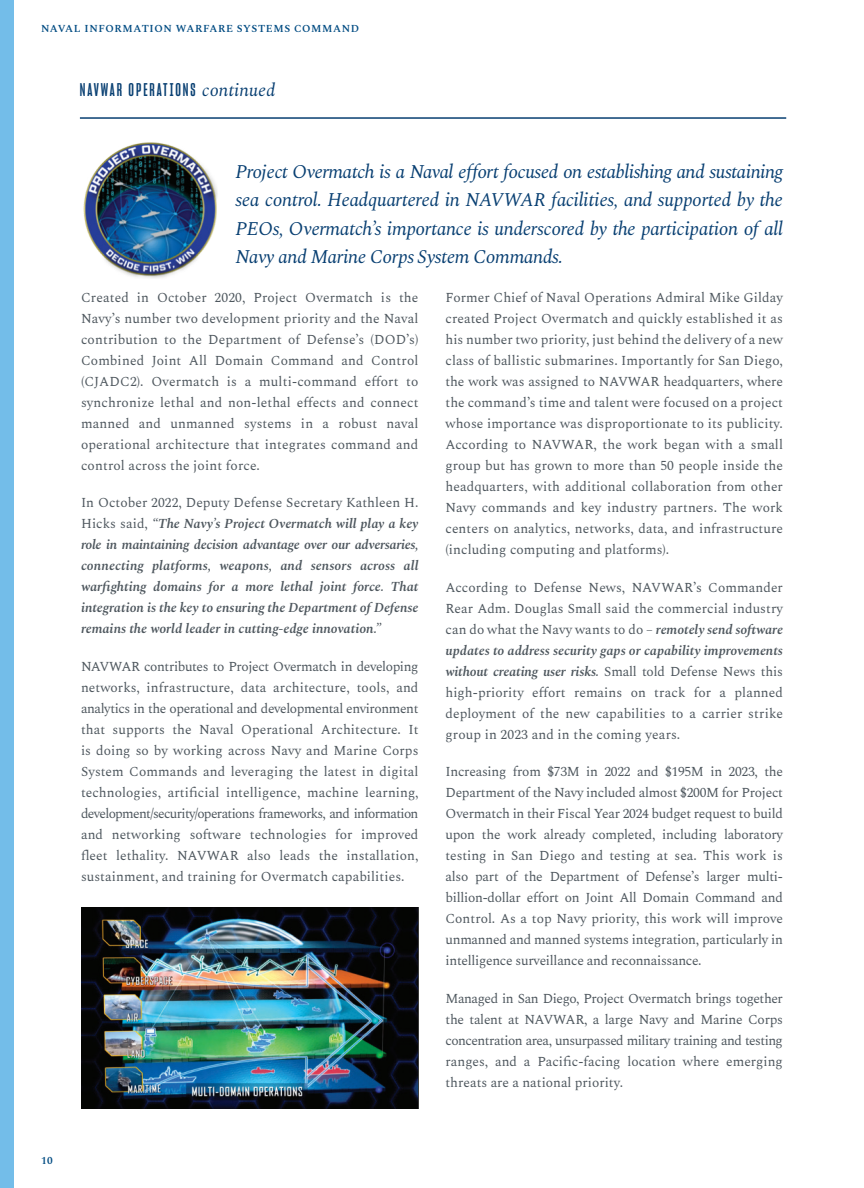
<style>
.page{position:relative;width:864px;height:1188px;background:#fff}
.page>*{position:absolute;margin:0;border:0;box-sizing:border-box;transform-origin:0 0}
.t1{font:italic 19.2px/28.5px "Spectral";letter-spacing:-.02em;color:#083f72;text-align:justify}
.t2{font:18px "Sharp Grotesk Sm Bold 11";letter-spacing:.11em;color:#083f72}
.t3{font:13.5px/21px "Spectral";letter-spacing:.005em;color:#4e575e;text-align:justify}
.t4{font:italic 600 13.5px/21px "Spectral";color:#4e575e;text-align:justify}
.t5{font:600 10.5px "Spectral";letter-spacing:.06em;color:#004b82}
.s1{font-family:"Spectral";font-style:italic}
.s2{font-weight:400;font-style:normal}
.s3{font-weight:600;font-style:italic}
</style>
<div class="page">
<div style="left:0;top:0;width:14px;height:1188px;background:#73bde9"></div>
<img style="left:81px;top:907px;width:337px;height:201px">
<hr style="left:80px;top:117px;width:706px;height:2px;background:#083f72">
<hr style="left:863px;top:0;width:1px;height:304px;background:#4e575e">
<hr style="left:863px;top:81px;width:1px;height:223px;background:#0072bc">
<img style="left:83px;top:142px;width:134px;height:136px">
<p class="t5" style="left:41px;top:21px;width:320px">NAVAL INFORMATION WARFARE SYSTEMS COMMAND</p>
<h2 class="t2" style="left:80px;top:79px;width:197px">NAVWAR OPERATIONS <span class="s1">continued</span></h2>
<p class="t1" style="left:235px;top:157px;width:549px">Project Overmatch is a Naval effort focused on establishing and sustaining sea control. Headquartered in NAVWAR facilities, and supported by the PEOs, Overmatch’s importance is underscored by the participation of all Navy and Marine Corps System Commands.</p>
<p class="t5" style="left:41px;top:1152px;width:13px">10</p>
<p class="t3" style="left:81px;top:287px;width:339px">Created in October 2020, Project Overmatch is the Navy’s number two development priority and the Naval contribution to the Department of Defense’s (DOD’s)<br>Combined Joint All Domain Command and Control (CJADC2). Overmatch is a multi-command effort to synchronize lethal and non-lethal effects and connect manned and unmanned systems in a robust naval operational architecture that integrates command and control across the joint force.</p>
<p class="t4" style="left:81px;top:493px;width:339px"><span class="s2">In October 2022, Deputy Defense Secretary Kathleen H.<br>Hicks said,</span> “The Navy’s Project Overmatch will play a key role in maintaining decision advantage over our adversaries, connecting platforms, weapons, and sensors across all warfighting domains for a more lethal joint force. That integration is the key to ensuring the Department of Defense remains the world leader in cutting-edge innovation.”</p>
<p class="t3" style="left:81px;top:656px;width:339px">NAVWAR contributes to Project Overmatch in developing networks, infrastructure, data architecture, tools, and analytics in the operational and developmental environment that supports the Naval Operational Architecture. It is doing so by working across Navy and Marine Corps System Commands and leveraging the latest in digital technologies, artificial intelligence, machine learning, development/security/operations frameworks, and information and networking software technologies for improved fleet lethality. NAVWAR also leads the installation, sustainment, and training for Overmatch capabilities.</p>
<p class="t3" style="left:446px;top:287px;width:339px">Former Chief of Naval Operations Admiral Mike Gilday created Project Overmatch and quickly established it as his number two priority, just behind the delivery of a new class of ballistic submarines. Importantly for San Diego, the work was assigned to NAVWAR headquarters, where the command’s time and talent were focused on a project whose importance was disproportionate to its publicity.<br>According to NAVWAR, the work began with a small group but has grown to more than 50 people inside the headquarters, with additional collaboration from other Navy commands and key industry partners. The work centers on analytics, networks, data, and infrastructure (including computing and platforms).</p>
<p class="t3" style="left:446px;top:577px;width:339px">According to Defense News, NAVWAR’s Commander Rear Adm. Douglas Small said the commercial industry can do what the Navy wants to do – <span class="s3">remotely send software updates to address security gaps or capability improvements without creating user risks.</span> Small told Defense News this high-priority effort remains on track for a planned deployment of the new capabilities to a carrier strike group in 2023 and in the coming years.</p>
<p class="t3" style="left:446px;top:761px;width:339px">Increasing from $73M in 2022 and $195M in 2023, the Department of the Navy included almost $200M for Project Overmatch in their Fiscal Year 2024 budget request to build upon the work already completed, including laboratory testing in San Diego and testing at sea. This work is also part of the Department of Defense’s larger multi&shy;billion-dollar effort on Joint All Domain Command and Control. As a top Navy priority, this work will improve unmanned and manned systems integration, particularly in intelligence surveillance and reconnaissance.</p>
<p class="t3" style="left:446px;top:988px;width:339px">Managed in San Diego, Project Overmatch brings together the talent at NAVWAR, a large Navy and Marine Corps concentration area, unsurpassed military training and testing ranges, and a Pacific-facing location where emerging threats are a national priority.</p>
</div>
